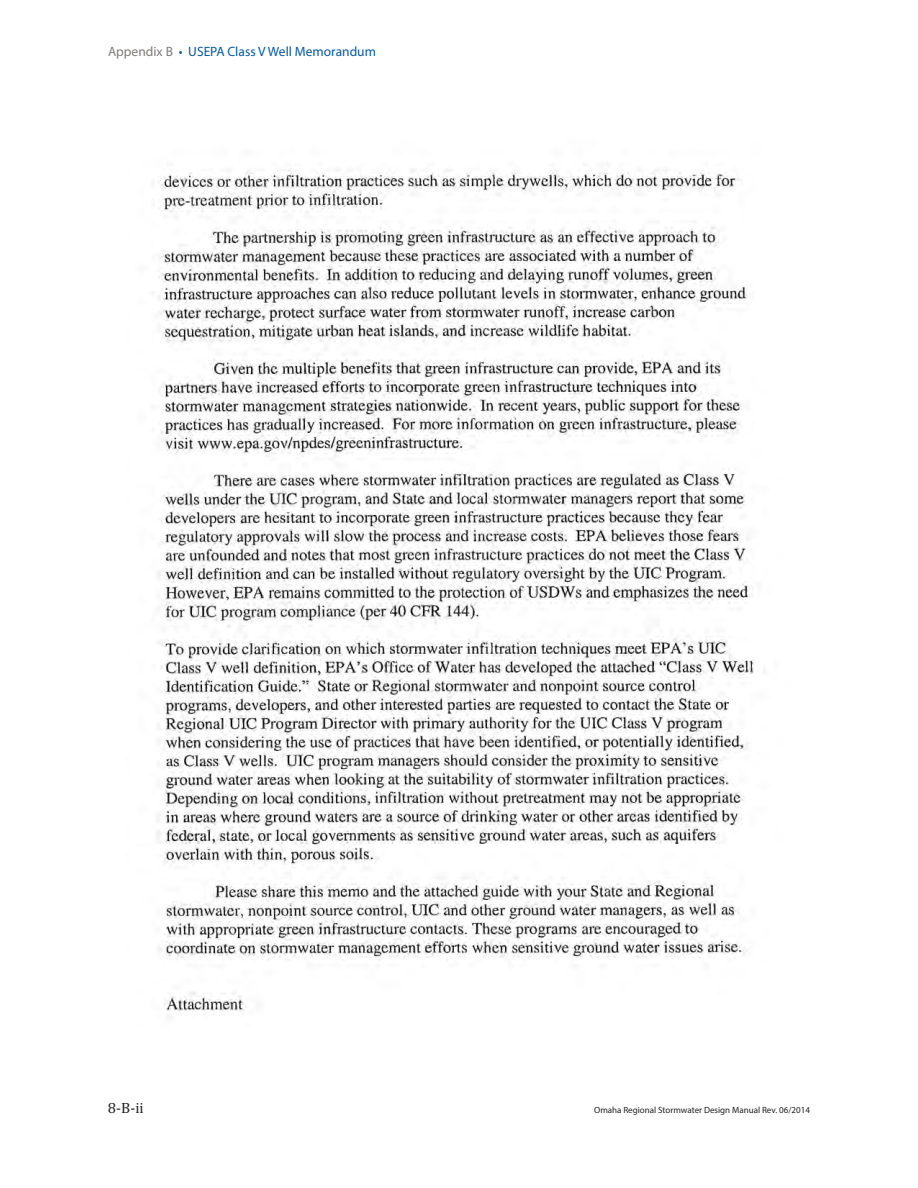
<style>
.page{position:relative;width:918px;height:1188px;background:#fff}
.page>*{position:absolute;margin:0;border:0;box-sizing:border-box;transform-origin:0 0}
.t1{font:15px "Cambria";color:#231f20}
.t2{font:13.5px "Myriad Pro";color:#065aa0}
.t3{font:9px "Myriad Pro";color:#231f20}
.s1{color:#807d7c}
</style>
<div class="page">
<img style="left:157px;top:164px;width:608px;height:854px">
<h2 class="t2" style="left:108px;top:47px;width:270px"><span class="s1">Appendix B</span> • USEPA Class V Well Memorandum</h2>
<h1 class="t1" style="left:108px;top:1103px;width:37px">8‐B‐ii</h1>
<p class="t3" style="left:594px;top:1107px;width:217px">Omaha Regional Stormwater Design Manual Rev. 06/2014</p>
</div>
